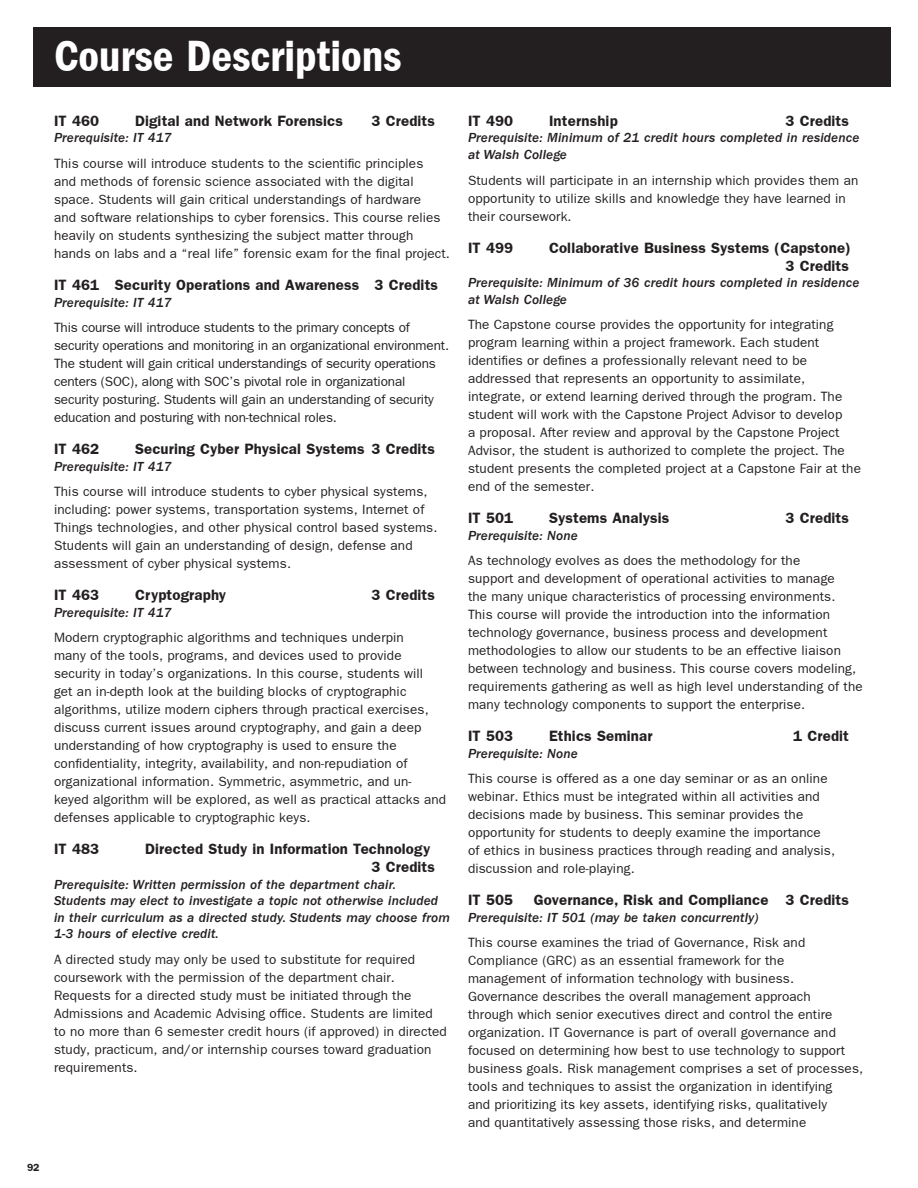
<style>
.page{position:relative;width:918px;height:1188px;background:#fff}
.page>*{position:absolute;margin:0;border:0;box-sizing:border-box;transform-origin:0 0}
.SECTION_BIG_TITLE_LE{font:600 condensed 45px "Franklin Gothic";color:#fff}
.COURSE_TITLE{font:600 15px "Franklin Gothic";letter-spacing:.01em;color:#231f20}
.BODY{font:13.5px/18px "Franklin Gothic";letter-spacing:.01em;color:#231f20}
.PREREQUISITES{font:italic 500 13.5px/16.5px "Franklin Gothic";letter-spacing:.01em;color:#231f20}
.BODY-2{font:13.5px/18px "Franklin Gothic";letter-spacing:-.01em;color:#231f20}
.t1{font:600 10.5px "Franklin Gothic";color:#231f20}
</style>
<div class="page">
<div style="left:34px;top:27px;width:857px;height:59px;background:#231f20"></div>
<p class="SECTION_BIG_TITLE_LE" style="left:54px;top:30px;width:349px">Course Descriptions</p>
<p class="COURSE_TITLE" style="left:54px;top:112px;width:47px">IT 460</p>
<p class="COURSE_TITLE" style="left:135px;top:112px;width:210px">Digital and Network Forensics</p>
<p class="COURSE_TITLE" style="left:372px;top:112px;width:65px">3 Credits</p>
<p class="PREREQUISITES" style="left:54px;top:130px;width:119px">Prerequisite: IT 417</p>
<p class="BODY" style="left:54px;top:155px;width:397px">This course will introduce students to the scientific principles<br>and methods of forensic science associated with the digital space. Students will gain critical understandings of hardware<br>and software relationships to cyber forensics. This course relies heavily on students synthesizing the subject matter through hands on labs and a “real life” forensic exam for the final project.</p>
<p class="COURSE_TITLE" style="left:54px;top:276px;width:386px">IT 461 Security Operations and Awareness 3 Credits</p>
<p class="PREREQUISITES" style="left:54px;top:294px;width:119px">Prerequisite: IT 417</p>
<p class="BODY-2" style="left:54px;top:319px;width:397px">This course will introduce students to the primary concepts of security operations and monitoring in an organizational environment.<br>The student will gain critical understandings of security operations centers (SOC), along with SOC’s pivotal role in organizational security posturing. Students will gain an understanding of security education and posturing with non-technical roles.</p>
<p class="COURSE_TITLE" style="left:54px;top:440px;width:47px">IT 462</p>
<p class="COURSE_TITLE" style="left:135px;top:440px;width:302px">Securing Cyber Physical Systems 3 Credits</p>
<p class="PREREQUISITES" style="left:54px;top:458px;width:119px">Prerequisite: IT 417</p>
<p class="BODY" style="left:54px;top:483px;width:385px">This course will introduce students to cyber physical systems, including: power systems, transportation systems, Internet of Things technologies, and other physical control based systems.<br>Students will gain an understanding of design, defense and assessment of cyber physical systems.</p>
<p class="COURSE_TITLE" style="left:54px;top:586px;width:47px">IT 463</p>
<p class="COURSE_TITLE" style="left:135px;top:586px;width:93px">Cryptography</p>
<p class="COURSE_TITLE" style="left:372px;top:586px;width:65px">3 Credits</p>
<p class="PREREQUISITES" style="left:54px;top:604px;width:119px">Prerequisite: IT 417</p>
<p class="BODY" style="left:54px;top:629px;width:394px">Modern cryptographic algorithms and techniques underpin<br>many of the tools, programs, and devices used to provide security in today’s organizations. In this course, students will<br>get an in-depth look at the building blocks of cryptographic algorithms, utilize modern ciphers through practical exercises, discuss current issues around cryptography, and gain a deep understanding of how cryptography is used to ensure the confidentiality, integrity, availability, and non-repudiation of organizational information. Symmetric, asymmetric, and un&shy;keyed algorithm will be explored, as well as practical attacks and defenses applicable to cryptographic keys.</p>
<p class="COURSE_TITLE" style="left:54px;top:840px;width:47px">IT 483</p>
<p class="COURSE_TITLE" style="left:145px;top:840px;width:287px">Directed Study in Information Technology</p>
<p class="COURSE_TITLE" style="left:372px;top:858px;width:65px">3 Credits</p>
<p class="PREREQUISITES" style="left:54px;top:876px;width:397px">Prerequisite: Written permission of the department chair.<br>Students may elect to investigate a topic not otherwise included in their curriculum as a directed study. Students may choose from 1-3 hours of elective credit.</p>
<p class="BODY" style="left:54px;top:950px;width:394px">A directed study may only be used to substitute for required coursework with the permission of the department chair.<br>Requests for a directed study must be initiated through the Admissions and Academic Advising office. Students are limited to no more than 6 semester credit hours (if approved) in directed study, practicum, and/or internship courses toward graduation requirements.</p>
<p class="t1" style="left:27px;top:1161px;width:14px">92</p>
<p class="COURSE_TITLE" style="left:468px;top:112px;width:47px">IT 490</p>
<p class="COURSE_TITLE" style="left:549px;top:112px;width:70px">Internship</p>
<p class="COURSE_TITLE" style="left:786px;top:112px;width:65px">3 Credits</p>
<p class="PREREQUISITES" style="left:468px;top:130px;width:393px">Prerequisite: Minimum of 21 credit hours completed in residence at Walsh College</p>
<p class="BODY" style="left:468px;top:171px;width:392px">Students will participate in an internship which provides them an opportunity to utilize skills and knowledge they have learned in their coursework.</p>
<p class="COURSE_TITLE" style="left:468px;top:239px;width:47px">IT 499</p>
<p class="COURSE_TITLE" style="left:549px;top:239px;width:303px">Collaborative Business Systems (Capstone)</p>
<p class="COURSE_TITLE" style="left:786px;top:257px;width:65px">3 Credits</p>
<p class="PREREQUISITES" style="left:468px;top:274px;width:393px">Prerequisite: Minimum of 36 credit hours completed in residence at Walsh College</p>
<p class="BODY" style="left:468px;top:316px;width:394px">The Capstone course provides the opportunity for integrating program learning within a project framework. Each student identifies or defines a professionally relevant need to be addressed that represents an opportunity to assimilate, integrate, or extend learning derived through the program. The student will work with the Capstone Project Advisor to develop<br>a proposal. After review and approval by the Capstone Project Advisor, the student is authorized to complete the project. The student presents the completed project at a Capstone Fair at the end of the semester.</p>
<p class="COURSE_TITLE" style="left:468px;top:509px;width:47px">IT 501</p>
<p class="COURSE_TITLE" style="left:549px;top:509px;width:122px">Systems Analysis</p>
<p class="COURSE_TITLE" style="left:786px;top:509px;width:65px">3 Credits</p>
<p class="PREREQUISITES" style="left:468px;top:527px;width:111px">Prerequisite: None</p>
<p class="BODY" style="left:468px;top:552px;width:396px">As technology evolves as does the methodology for the<br>support and development of operational activities to manage<br>the many unique characteristics of processing environments.<br>This course will provide the introduction into the information technology governance, business process and development methodologies to allow our students to be an effective liaison between technology and business. This course covers modeling, requirements gathering as well as high level understanding of the many technology components to support the enterprise.</p>
<p class="COURSE_TITLE" style="left:468px;top:727px;width:47px">IT 503</p>
<p class="COURSE_TITLE" style="left:549px;top:727px;width:105px">Ethics Seminar</p>
<p class="COURSE_TITLE" style="left:793px;top:727px;width:57px">1 Credit</p>
<p class="PREREQUISITES" style="left:468px;top:745px;width:111px">Prerequisite: None</p>
<p class="BODY" style="left:468px;top:770px;width:369px">This course is offered as a one day seminar or as an online webinar. Ethics must be integrated within all activities and decisions made by business. This seminar provides the opportunity for students to deeply examine the importance of ethics in business practices through reading and analysis, discussion and role-playing.</p>
<p class="COURSE_TITLE" style="left:468px;top:891px;width:47px">IT 505</p>
<p class="COURSE_TITLE" style="left:534px;top:891px;width:317px">Governance, Risk and Compliance 3 Credits</p>
<p class="PREREQUISITES" style="left:468px;top:909px;width:292px">Prerequisite: IT 501 (may be taken concurrently)</p>
<p class="BODY" style="left:468px;top:934px;width:397px">This course examines the triad of Governance, Risk and Compliance (GRC) as an essential framework for the management of information technology with business.<br>Governance describes the overall management approach<br>through which senior executives direct and control the entire organization. IT Governance is part of overall governance and focused on determining how best to use technology to support business goals. Risk management comprises a set of processes, tools and techniques to assist the organization in identifying<br>and prioritizing its key assets, identifying risks, qualitatively<br>and quantitatively assessing those risks, and determine</p>
</div>
